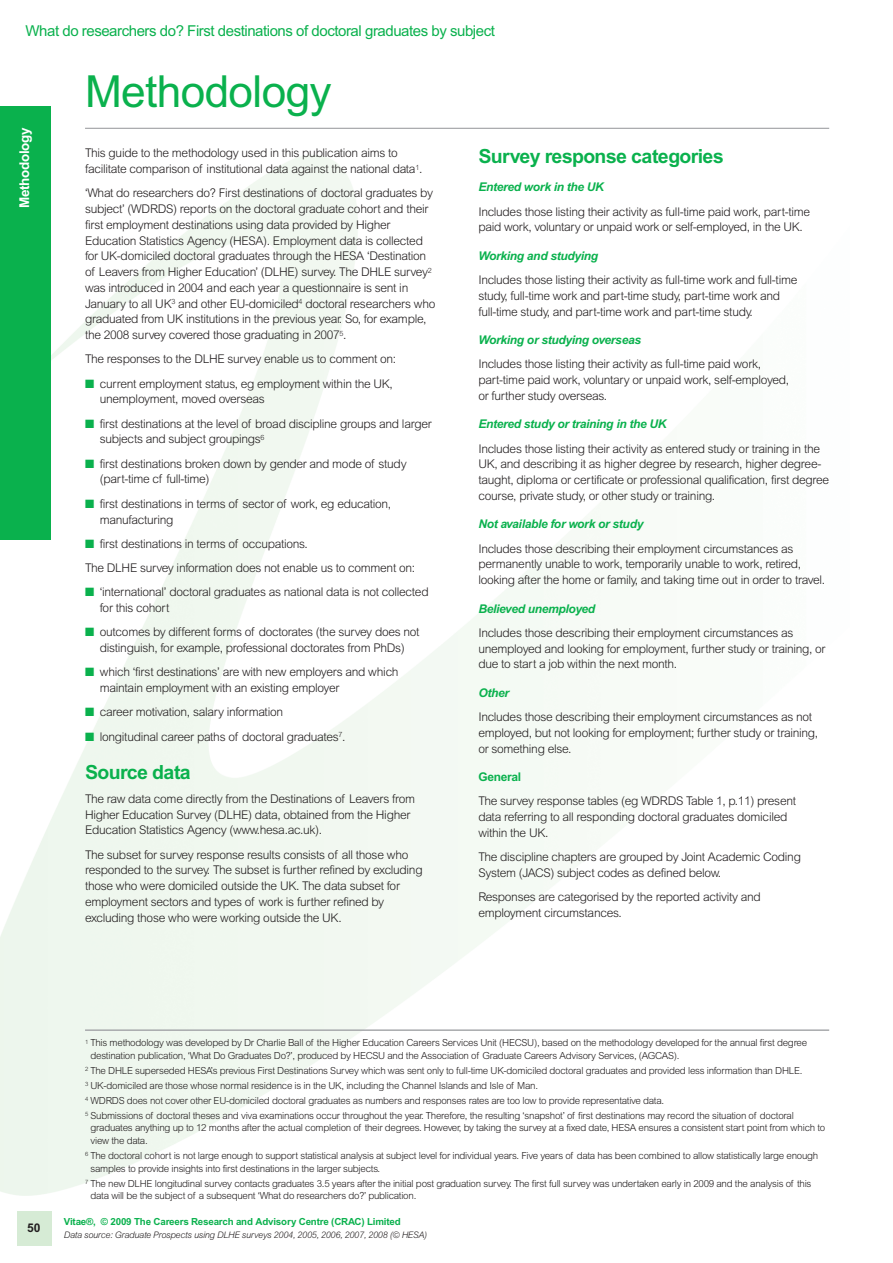
<style>
.page{position:relative;width:893px;height:1263px;background:#fff}
.page>*{position:absolute;margin:0;border:0;box-sizing:border-box;transform-origin:0 0}
.t1{font:44.25px "Arial";letter-spacing:-.015em;color:#0ab14d}
.t2{font:700 19.5px "Arial";letter-spacing:-.03em;color:#0ab14d}
.t3{font:15px "Arial";letter-spacing:-.03em;color:#0ab14d}
.t4{font:700 13.5px "Arial";letter-spacing:-.03em;color:#fff}
.t5{font:300 12px/15.8px "Arial";letter-spacing:-.025em;color:#231f20}
.t6{font:italic 700 12px "Arial";letter-spacing:-.025em;color:#0ab14d}
.t7{font:700 12px "Arial";letter-spacing:-.025em;color:#0ab14d}
.t8{font:700 12px "Arial";color:#231f20}
.t9{font:300 9.75px/12.8px "Arial";letter-spacing:-.025em;color:#231f20}
.t10{font:700 9.75px "Arial";letter-spacing:-.015em;color:#0ab14d}
.t11{font:italic 300 9px "Arial";letter-spacing:-.025em;color:#231f20}
.s1{color:#0ab14d}
</style>
<div class="page">
<div style="left:17px;top:1212px;width:34px;height:34px;background:#d6ebd5"></div>
<div style="left:0;top:106px;width:51px;height:434px;background:#0ab14d"></div>
<hr style="left:85px;top:128px;width:744px;height:1px;background:#939598">
<hr style="left:85px;top:1029px;width:744px;height:2px;background:#a7a9ac">
<p class="t3" style="left:26px;top:26px;width:471px">What do researchers do? First destinations of doctoral graduates by subject</p>
<h1 class="t1" style="left:85px;top:75px;width:248px">Methodology</h1>
<p class="t5" style="left:85px;top:147px;width:339px">This guide to the methodology used in this publication aims to facilitate comparison of institutional data against the national data<sup>1</sup>.</p>
<p class="t5" style="left:85px;top:187px;width:352px">‘What do researchers do? First destinations of doctoral graduates by subject’ (WDRDS) reports on the doctoral graduate cohort and their first employment destinations using data provided by Higher Education Statistics Agency (HESA). Employment data is collected for UK-domiciled doctoral graduates through the HESA ‘Destination of Leavers from Higher Education’ (DLHE) survey. The DHLE survey<sup>2 </sup>was introduced in 2004 and each year a questionnaire is sent in January to all UK<sup>3</sup> and other EU-domiciled<sup>4</sup> doctoral researchers who graduated from UK institutions in the previous year. So, for example, the 2008 survey covered those graduating in 2007<sup>5</sup>.</p>
<p class="t5" style="left:85px;top:353px;width:313px">The responses to the DLHE survey enable us to comment on:</p>
<p class="t5" style="left:100px;top:377px;width:295px;text-indent:-15px"><span class="s1">■</span> current employment status, eg employment within the UK, unemployment, moved overseas</p>
<p class="t5" style="left:100px;top:417px;width:333px;text-indent:-15px"><span class="s1">■</span> first destinations at the level of broad discipline groups and larger subjects and subject groupings<sup>6</sup></p>
<p class="t5" style="left:100px;top:457px;width:308px;text-indent:-15px"><span class="s1">■</span> first destinations broken down by gender and mode of study (part-time cf full-time)</p>
<p class="t5" style="left:100px;top:497px;width:293px;text-indent:-15px"><span class="s1">■</span> first destinations in terms of sector of work, eg education, manufacturing</p>
<p class="t5" style="left:85px;top:533px;width:332px;line-height:24.3px"><span class="s1">■</span> first destinations in terms of occupations.<br>The DLHE survey information does not enable us to comment on:</p>
<p class="t5" style="left:100px;top:585px;width:330px;text-indent:-15px"><span class="s1">■</span> ‘international’ doctoral graduates as national data is not collected for this cohort</p>
<p class="t5" style="left:85px;top:625px;width:336px;text-align:center"><span class="s1">■</span> outcomes by different forms of doctorates (the survey does not distinguish, for example, professional doctorates from PhDs)</p>
<p class="t5" style="left:100px;top:665px;width:300px;text-indent:-15px"><span class="s1">■</span> which ‘first destinations’ are with new employers and which maintain employment with an existing employer</p>
<p class="t5" style="left:85px;top:705px;width:199px"><span class="s1">■</span> career motivation, salary information</p>
<p class="t5" style="left:85px;top:730px;width:262px"><span class="s1">■</span> longitudinal career paths of doctoral graduates<sup>7</sup>.</p>
<h2 class="t2" style="left:85px;top:765px;width:107px">Source data</h2>
<p class="t5" style="left:85px;top:792px;width:332px">The raw data come directly from the Destinations of Leavers from<br>Higher Education Survey (DLHE) data, obtained from the Higher<br>Education Statistics Agency (www.hesa.ac.uk).</p>
<p class="t5" style="left:85px;top:848px;width:339px">The subset for survey response results consists of all those who responded to the survey. The subset is further refined by excluding those who were domiciled outside the UK. The data subset for employment sectors and types of work is further refined by excluding those who were working outside the UK.</p>
<p class="t4" style="left:19px;top:207px;width:81px;rotate:-90deg">Methodology</p>
<h2 class="t2" style="left:478px;top:149px;width:247px">Survey response categories</h2>
<p class="t6" style="left:478px;top:183px;width:127px">Entered work in the UK</p>
<p class="t5" style="left:478px;top:205px;width:333px">Includes those listing their activity as full-time paid work, part-time paid work, voluntary or unpaid work or self-employed, in the UK.</p>
<p class="t6" style="left:478px;top:251px;width:121px">Working and studying</p>
<p class="t5" style="left:478px;top:273px;width:320px">Includes those listing their activity as full-time work and full-time study, full-time work and part-time study, part-time work and full-time study, and part-time work and part-time study.</p>
<p class="t6" style="left:478px;top:335px;width:164px">Working or studying overseas</p>
<p class="t5" style="left:478px;top:357px;width:312px">Includes those listing their activity as full-time paid work, part-time paid work, voluntary or unpaid work, self-employed, or further study overseas.</p>
<p class="t6" style="left:478px;top:420px;width:190px">Entered study or training in the UK</p>
<p class="t5" style="left:478px;top:442px;width:352px">Includes those listing their activity as entered study or training in the UK, and describing it as higher degree by research, higher degree&shy;taught, diploma or certificate or professional qualification, first degree course, private study, or other study or training.</p>
<p class="t6" style="left:478px;top:520px;width:166px">Not available for work or study</p>
<p class="t5" style="left:478px;top:542px;width:348px">Includes those describing their employment circumstances as permanently unable to work, temporarily unable to work, retired, looking after the home or family, and taking time out in order to travel.</p>
<p class="t6" style="left:478px;top:604px;width:118px">Believed unemployed</p>
<p class="t5" style="left:478px;top:626px;width:349px">Includes those describing their employment circumstances as unemployed and looking for employment, further study or training, or due to start a job within the next month.</p>
<p class="t6" style="left:478px;top:688px;width:32px">Other</p>
<p class="t5" style="left:478px;top:710px;width:341px">Includes those describing their employment circumstances as not employed, but not looking for employment; further study or training, or something else.</p>
<p class="t7" style="left:478px;top:773px;width:44px">General</p>
<p class="t5" style="left:478px;top:794px;width:319px">The survey response tables (eg WDRDS Table 1, p.11) present data referring to all responding doctoral graduates domiciled within the UK.</p>
<p class="t5" style="left:478px;top:850px;width:324px">The discipline chapters are grouped by Joint Academic Coding<br>System (JACS) subject codes as defined below.</p>
<p class="t5" style="left:478px;top:890px;width:284px">Responses are categorised by the reported activity and employment circumstances.</p>
<p class="t8" style="left:27px;top:1223px;width:15px">50</p>
<p class="t9" style="left:90px;top:1037px;width:718px;text-indent:-5px"><sup>1</sup> This methodology was developed by Dr Charlie Ball of the Higher Education Careers Services Unit (HECSU), based on the methodology developed for the annual first degree destination publication, ‘What Do Graduates Do?’, produced by HECSU and the Association of Graduate Careers Advisory Services, (AGCAS).</p>
<p class="t9" style="left:85px;top:1064px;width:719px;line-height:14.9px"><sup>2</sup> The DHLE superseded HESA’s previous First Destinations Survey which was sent only to full-time UK-domiciled doctoral graduates and provided less information than DHLE.<br><sup>3</sup> UK-domiciled are those whose normal residence is in the UK, including the Channel Islands and Isle of Man.<br><sup>4</sup> WDRDS does not cover other EU-domiciled doctoral graduates as numbers and responses rates are too low to provide representative data.<br><sup>5</sup> Submissions of doctoral theses and viva examinations occur throughout the year. Therefore, the resulting ‘snapshot’ of first destinations may record the situation of doctoral</p>
<p class="t9" style="left:90px;top:1122px;width:736px">graduates anything up to 12 months after the actual completion of their degrees. However, by taking the survey at a fixed date, HESA ensures a consistent start point from which to view the data.</p>
<p class="t9" style="left:90px;top:1150px;width:729px;text-indent:-5px"><sup>6</sup> The doctoral cohort is not large enough to support statistical analysis at subject level for individual years. Five years of data has been combined to allow statistically large enough samples to provide insights into first destinations in the larger subjects.</p>
<p class="t9" style="left:90px;top:1178px;width:722px;text-indent:-5px"><sup>7</sup> The new DLHE longitudinal survey contacts graduates 3.5 years after the initial post graduation survey. The first full survey was undertaken early in 2009 and the analysis of this data will be the subject of a subsequent ‘What do researchers do?’ publication.</p>
<p class="t10" style="left:64px;top:1218px;width:339px">Vitae®, © 2009 The Careers Research and Advisory Centre (CRAC) Limited</p>
<p class="t11" style="left:64px;top:1231px;width:365px">Data source: Graduate Prospects using DLHE surveys 2004, 2005, 2006, 2007, 2008 (© HESA)</p>
</div>
